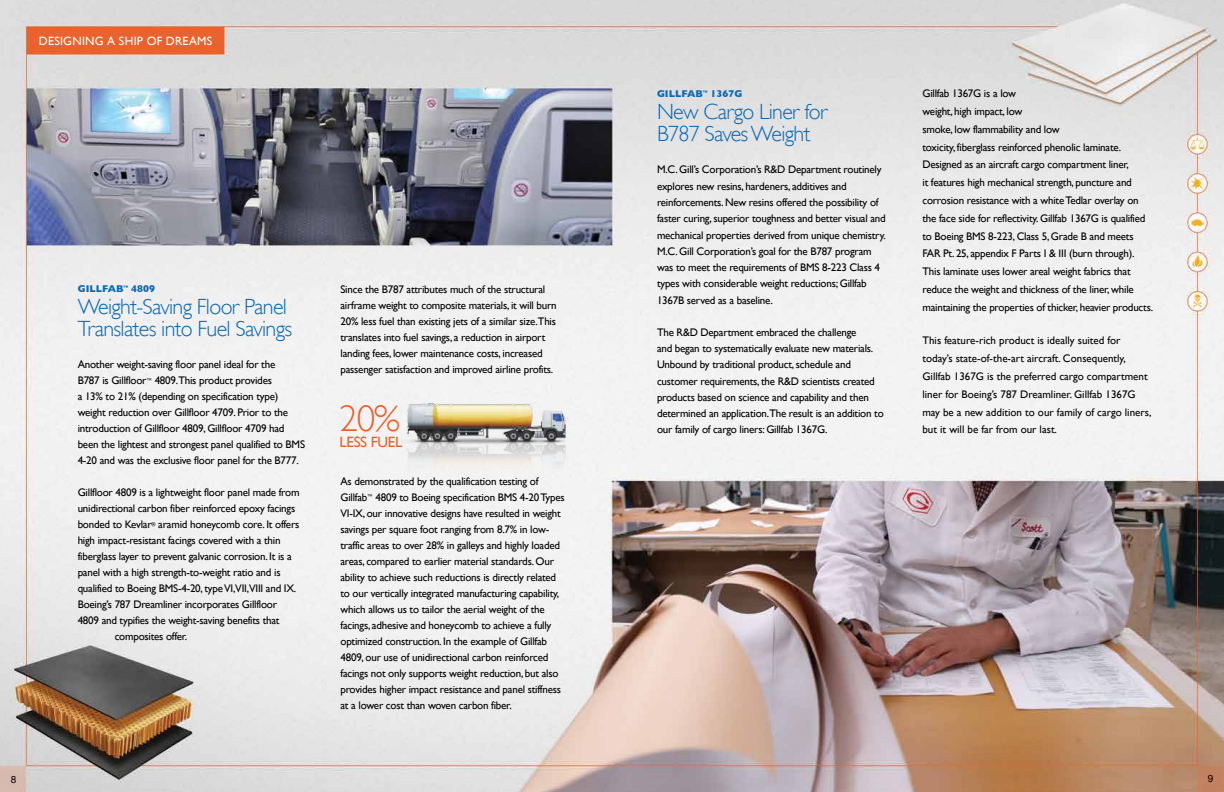
<style>
.page{position:relative;width:1224px;height:792px;background:#fff}
.page>*{position:absolute;margin:0;border:0;box-sizing:border-box;transform-origin:0 0}
.t1{font:300 37px "Gill Sans";color:#ec602c}
.t2{font:300 22px/22px "Gill Sans";letter-spacing:-.03em;color:#0b67b2}
.t3{font:15px "Gill Sans";letter-spacing:-.02em;color:#ec602c}
.t4{font:12px "Gill Sans";letter-spacing:.02em;color:#fff}
.t5{font:11px/16px "Gill Sans";letter-spacing:-.02em;color:#000}
.t6{font:11px/17.8px "Gill Sans";color:#000}
.t7{font:700 10px "Gill Sans";color:#0b67b2}
.t8{font:10px "Helvetica Neue";color:#000}
</style>
<div class="page">
<img style="left:0;top:0;width:1224px;height:792px">
<img style="left:396px;top:404px;width:172px;height:70px">
<p class="t4" style="left:39px;top:34px;width:175px">DESIGNING A SHIP OF DREAMS</p>
<p class="t7" style="left:78px;top:283px;width:79px">GILLFAB<sup>™</sup> 4809</p>
<h2 class="t2" style="left:78px;top:296px;width:216px">Weight-Saving Floor Panel<br>Translates into Fuel Savings</h2>
<p class="t5" style="left:78px;top:356px;width:229px">Another weight-saving floor panel ideal for the<br>B787 is Gillfloor<sup>™</sup> 4809.This product provides<br>a 13% to 21% (depending on specification type) weight reduction over Gillfloor 4709. Prior to the introduction of Gillfloor 4809, Gillfloor 4709 had been the lightest and strongest panel qualified to BMS 4-20 and was the exclusive floor panel for the B777.</p>
<p class="t5" style="left:78px;top:484px;width:223px">Gillfloor 4809 is a lightweight floor panel made from</p>
<p class="t5" style="left:78px;top:500px;width:219px">unidirectional carbon fiber reinforced epoxy facings</p>
<p class="t5" style="left:78px;top:516px;width:223px">bonded to Kevlar<sup>®</sup> aramid honeycomb core. It offers</p>
<p class="t5" style="left:78px;top:532px;width:204px">high impact-resistant facings covered with a thin</p>
<p class="t5" style="left:78px;top:548px;width:216px">fiberglass layer to prevent galvanic corrosion. It is a</p>
<p class="t5" style="left:78px;top:564px;width:204px">panel with a high strength-to-weight ratio and is</p>
<p class="t5" style="left:78px;top:580px;width:220px">qualified to Boeing BMS-4-20, type VI,VII,VIII and IX.</p>
<p class="t5" style="left:78px;top:596px;width:201px">Boeing’s 787 Dreamliner incorporates Gillfloor</p>
<p class="t5" style="left:78px;top:612px;width:203px">4809 and typifies the weight-saving benefits that</p>
<p class="t5" style="left:115px;top:628px;width:74px">composites offer.</p>
<p class="t5" style="left:340px;top:281px;width:218px">Since the B787 attributes much of the structural airframe weight to composite materials, it will burn 20% less fuel than existing jets of a similar size.This translates into fuel savings, a reduction in airport landing fees, lower maintenance costs, increased passenger satisfaction and improved airline profits.</p>
<h1 class="t1" style="left:340px;top:398px;width:62px">20%</h1>
<h3 class="t3" style="left:340px;top:433px;width:64px">LESS FUEL</h3>
<p class="t5" style="left:340px;top:473px;width:226px">As demonstrated by the qualification testing of Gillfab<sup>™</sup> 4809 to Boeing specification BMS 4-20 Types VI-IX, our innovative designs have resulted in weight savings per square foot ranging from 8.7% in low&shy;traffic areas to over 28% in galleys and highly loaded areas, compared to earlier material standards. Our ability to achieve such reductions is directly related to our vertically integrated manufacturing capability, which allows us to tailor the aerial weight of the facings, adhesive and honeycomb to achieve a fully optimized construction. In the example of Gillfab 4809, our use of unidirectional carbon reinforced facings not only supports weight reduction, but also provides higher impact resistance and panel stiffness at a lower cost than woven carbon fiber.</p>
<p class="t7" style="left:657px;top:87px;width:87px">GILLFAB<sup>™</sup> 1367G</p>
<h2 class="t2" style="left:657px;top:100px;width:172px;line-height:22.3px">New Cargo Liner for<br>B787 Saves Weight</h2>
<p class="t5" style="left:657px;top:162px;width:230px;line-height:16.3px">M.C. Gill’s Corporation’s R&amp;D Department routinely explores new resins, hardeners, additives and reinforcements. New resins offered the possibility of faster curing, superior toughness and better visual and mechanical properties derived from unique chemistry.<br>M.C. Gill Corporation’s goal for the B787 program was to meet the requirements of BMS 8-223 Class 4 types with considerable weight reductions; Gillfab 1367B served as a baseline.</p>
<p class="t5" style="left:657px;top:324px;width:228px;line-height:16.3px">The R&amp;D Department embraced the challenge<br>and began to systematically evaluate new materials.<br>Unbound by traditional product, schedule and customer requirements, the R&amp;D scientists created products based on science and capability and then determined an application.The result is an addition to our family of cargo liners: Gillfab 1367G.</p>
<p class="t5" style="left:922px;top:85px;width:232px;line-height:17.8px">Gillfab 1367G is a low<br>weight, high impact, low<br>smoke, low flammability and low<br>toxicity, fiberglass reinforced phenolic laminate.<br>Designed as an aircraft cargo compartment liner,<br>it features high mechanical strength, puncture and corrosion resistance with a white Tedlar overlay on the face side for reflectivity. Gillfab 1367G is qualified to Boeing BMS 8-223, Class 5, Grade B and meets FAR Pt. 25, appendix F Parts I &amp; III (burn through).<br>This laminate uses lower areal weight fabrics that reduce the weight and thickness of the liner, while maintaining the properties of thicker, heavier products.</p>
<p class="t6" style="left:922px;top:332px;width:231px">This feature-rich product is ideally suited for today’s state-of-the-art aircraft. Consequently, Gillfab 1367G is the preferred cargo compartment liner for Boeing’s 787 Dreamliner. Gillfab 1367G may be a new addition to our family of cargo liners, but it will be far from our last.</p>
<p class="t8" style="left:11px;top:773px;width:7px">8</p>
<p class="t8" style="left:1208px;top:773px;width:7px">9</p>
</div>
